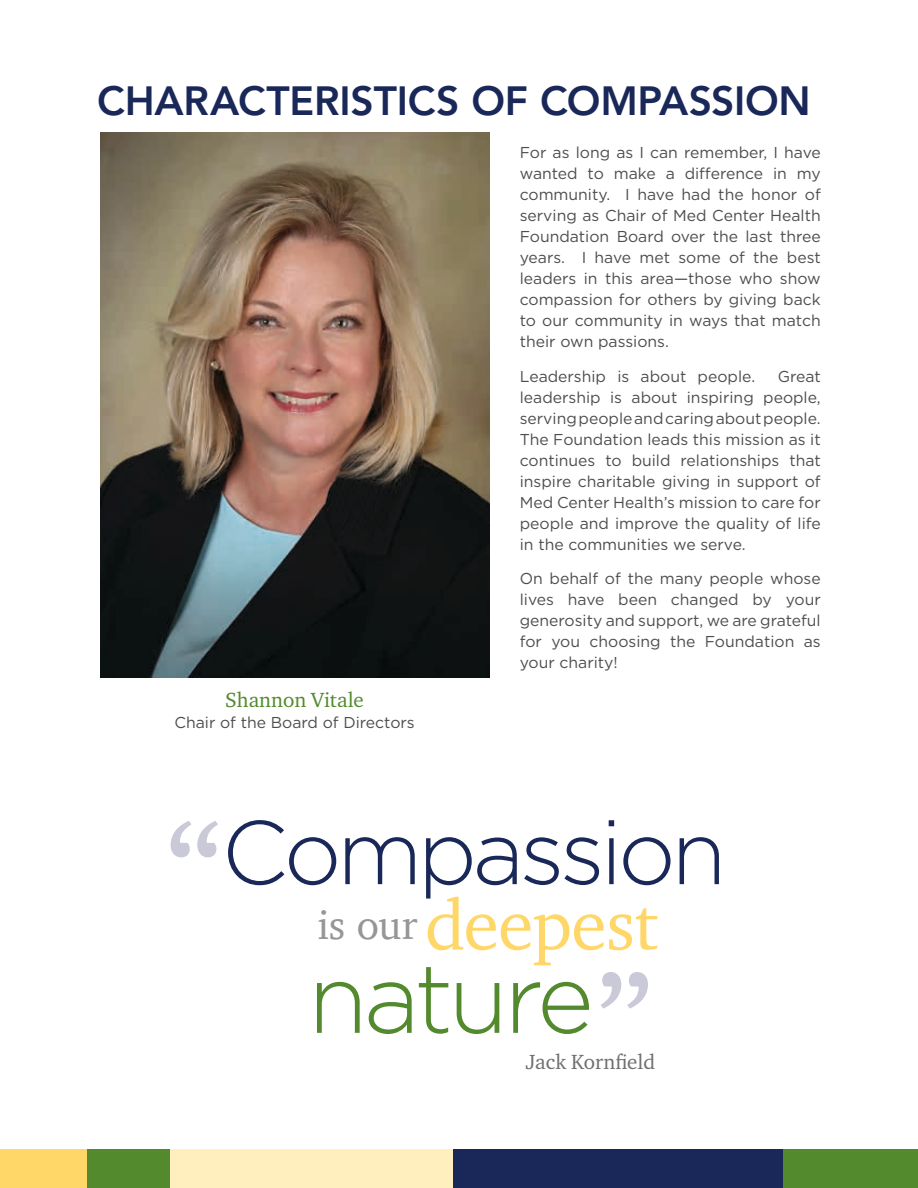
<style>
.page{position:relative;width:918px;height:1188px;background:#fff}
.page>*{position:absolute;margin:0;border:0;box-sizing:border-box;transform-origin:0 0}
.t1{font:300 97.65px "Gotham";letter-spacing:-.05em;color:#548a2e}
.t2{font:300 90px "Gotham";letter-spacing:-.05em;color:#192858}
.t3{font:72px "Charter";letter-spacing:-.01em;color:#ffd769}
.t4{font:800 40.5px "Avenir";letter-spacing:-.005em;color:#192858}
.t5{font:21px "Charter ITC Std";color:#548a2e}
.t6{font:21px "Charter ITC Std";color:#6d6f71}
.t7{font:15.75px/21px "Gotham";color:#4d4d4f;text-align:justify}
.s1{font-size:41.25px;color:#949698}
</style>
<div class="page">
<img style="left:100px;top:133px;width:389px;height:544px">
<svg style="left:601px;top:972px;width:47px;height:37px"></svg>
<svg style="left:171px;top:821px;width:47px;height:36px"></svg>
<div style="left:76px;top:1150px;width:842px;height:38px;background:#548a2e"></div>
<div style="left:0;top:1150px;width:86px;height:38px;background:#ffd769"></div>
<div style="left:170px;top:1150px;width:298px;height:38px;background:#ffefbe"></div>
<div style="left:453px;top:1150px;width:330px;height:38px;background:#192858"></div>
<h3 class="t4" style="left:97px;top:77px;width:715px">CHARACTERISTICS OF COMPASSION</h3>
<h3 class="t5" style="left:225px;top:687px;width:140px">Shannon Vitale</h3>
<p class="t7" style="left:174px;top:712px;width:242px">Chair of the Board of Directors</p>
<p class="t7" style="left:520px;top:142px;width:303px">For as long as I can remember, I have wanted to make a difference in my community. I have had the honor of serving as Chair of Med Center Health Foundation Board over the last three years. I have met some of the best leaders in this area—those who show compassion for others by giving back to our community in ways that match their own passions.</p>
<p class="t7" style="left:520px;top:365px;width:237px">Leadership is about people.</p>
<p class="t7" style="left:520px;top:365px;width:303px;text-indent:258px">Great leadership is about inspiring people, serving people and caring about people.<br>The Foundation leads this mission as it continues to build relationships that inspire charitable giving in support of Med Center Health’s mission to care for people and improve the quality of life in the communities we serve.</p>
<p class="t7" style="left:520px;top:568px;width:303px">On behalf of the many people whose lives have been changed by your generosity and support, we are grateful for you choosing the Foundation as your charity!</p>
<h2 class="t2" style="left:222px;top:795px;width:506px">Compassion</h2>
<h3 class="t3" style="left:317px;top:863px;width:342px"><span class="s1">is our</span> deepest</h3>
<h1 class="t1" style="left:308px;top:937px;width:287px">nature</h1>
<h3 class="t6" style="left:526px;top:1049px;width:131px">Jack Kornfield</h3>
</div>
